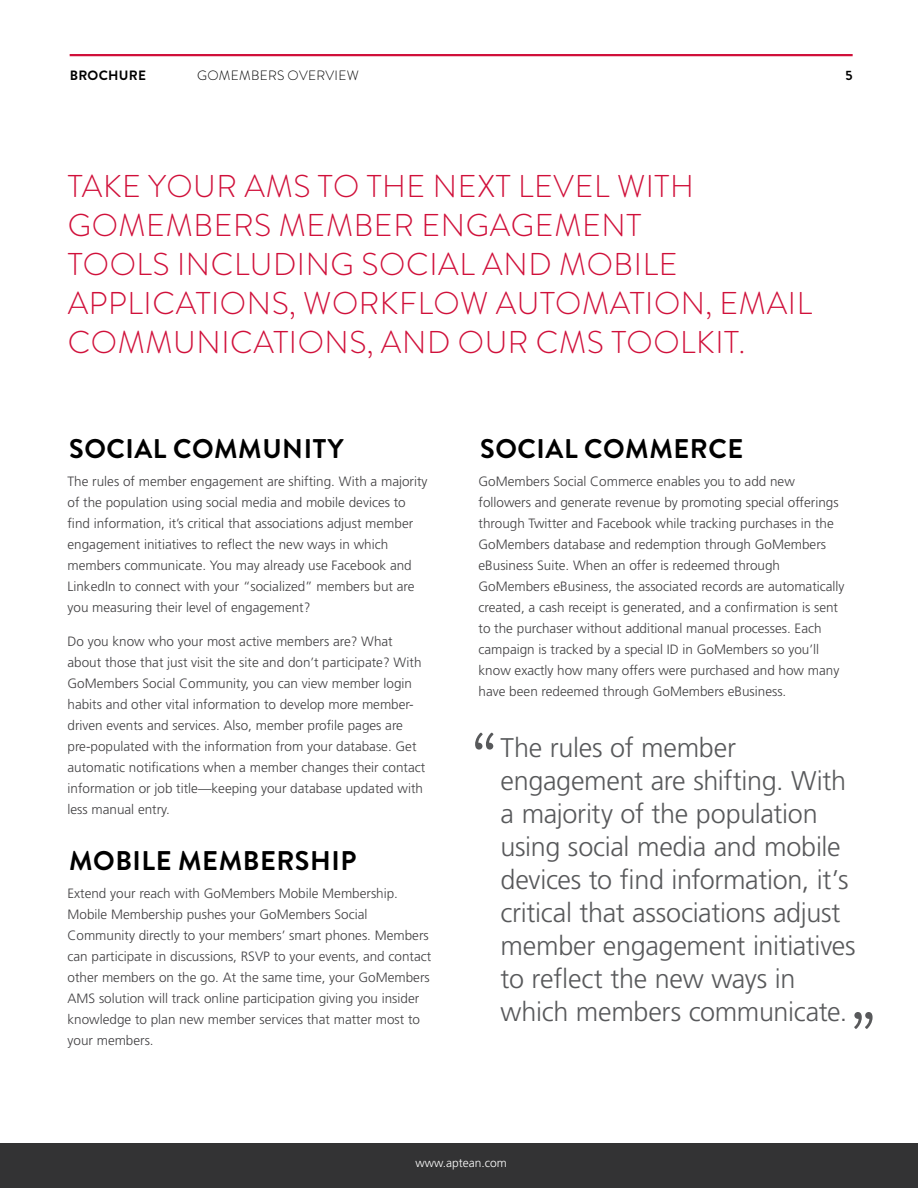
<style>
.page{position:relative;width:918px;height:1188px;background:#fff}
.page>*{position:absolute;margin:0;border:0;box-sizing:border-box;transform-origin:0 0}
.t1{font:60px "Brandon Grotesque";color:#58595b}
.t2{font:300 31.5px/39px "Brandon Grotesque";letter-spacing:.02em;color:#d0103a}
.t3{font:300 27px/33px "Frutiger";letter-spacing:-.01em;color:#58595b}
.t4{font:700 27px "Brandon Grotesque";letter-spacing:.02em;color:#000}
.t5{font:300 13.5px/21px "Frutiger";color:#414042}
.t6{font:300 13.5px "Brandon Grotesque";letter-spacing:.02em;color:#000}
.t7{font:700 13.5px "Brandon Grotesque";color:#000}
.t8{font:300 12px "Frutiger";color:#fff}
</style>
<div class="page">
<hr style="left:70px;top:54px;width:783px;height:2px;background:#d0103a">
<div style="left:0;top:1144px;width:918px;height:44px;background:#333334"></div>
<p class="t7" style="left:70px;top:66px;width:10px">BRO</p>
<p class="t7" style="left:99px;top:66px;width:39px">CHURE</p>
<p class="t6" style="left:197px;top:66px;width:163px">GOMEMBERS OVERVIEW</p>
<p class="t7" style="left:846px;top:66px;width:9px">5</p>
<h2 class="t2" style="left:68px;top:167px;width:200px">TAKE YOUR AMS</h2>
<h2 class="t2" style="left:68px;top:167px;width:746px;text-indent:250px">TO THE NEXT LEVEL WITH<br>GOMEMBERS MEMBER ENGAGEMENT<br>TOOLS INCLUDING SOCIAL AND MOBILE<br>APPLICATIONS, WORKFLOW AUTOMATION, EMAIL<br>COMMUNICATIONS, AND OUR CMS</h2>
<h2 class="t2" style="left:611px;top:323px;width:136px">TOOLKIT.</h2>
<h3 class="t4" style="left:69px;top:430px;width:127px">SOCIAL COMM</h3>
<h3 class="t4" style="left:262px;top:430px;width:83px">UNITY</h3>
<p class="t5" style="left:68px;top:470px;width:362px">The rules of member engagement are shifting. With a majority of the population using social media and mobile devices to find information, it’s critical that associations adjust member engagement initiatives to reflect the new ways in which members communicate. You may already use Facebook and LinkedIn to connect with your “socialized” members but are you measuring their level of engagement?</p>
<p class="t5" style="left:68px;top:631px;width:359px">Do you know who your most active members are? What about those that just visit the site and don’t participate? With GoMembers Social Community, you can view member login habits and other vital information to develop more member&shy;driven events and services. Also, member profile pages are pre-populated with the information from your database. Get automatic notifications when a member changes their contact information or job title—keeping your database updated with less manual entry.</p>
<h3 class="t4" style="left:69px;top:842px;width:152px">MOBI LE MEMBERS</h3>
<h3 class="t4" style="left:310px;top:842px;width:48px">HIP</h3>
<p class="t5" style="left:68px;top:883px;width:365px">Extend your reach with GoMembers Mobile Membership.<br>Mobile Membership pushes your GoMembers Social Community directly to your members’ smart phones. Members can participate in discussions, RSVP to your events, and contact other members on the go. At the same time, your GoMembers AMS solution will track online participation giving you insider knowledge to plan new member services that matter most to your members.</p>
<h3 class="t4" style="left:480px;top:430px;width:126px">SOCIAL COMMER</h3>
<h3 class="t4" style="left:708px;top:430px;width:33px">CE</h3>
<p class="t5" style="left:479px;top:470px;width:368px">GoMembers Social Commerce enables you to add new followers and generate revenue by promoting special offerings through Twitter and Facebook while tracking purchases in the GoMembers database and redemption through GoMembers eBusiness Suite. When an offer is redeemed through GoMembers eBusiness, the associated records are automatically created, a cash receipt is generated, and a confirmation is sent to the purchaser without additional manual processes. Each campaign is tracked by a special ID in GoMembers so you’ll know exactly how many offers were purchased and how many have been redeemed through GoMembers eBusiness.</p>
<p class="t3" style="left:501px;top:731px;width:357px">The rules of member engagement are shifting. With a majority of the population using social media and mobile devices to find information, it’s critical that associations adjust member engagement initiatives to reflect the new ways in which members communicate.</p>
<h1 class="t1" style="left:473px;top:713px;width:25px">“</h1>
<h1 class="t1" style="left:875px;top:1048px;width:25px;rotate:-180deg">“</h1>
<p class="t8" style="left:415px;top:1156px;width:93px">www.aptean.com</p>
</div>
